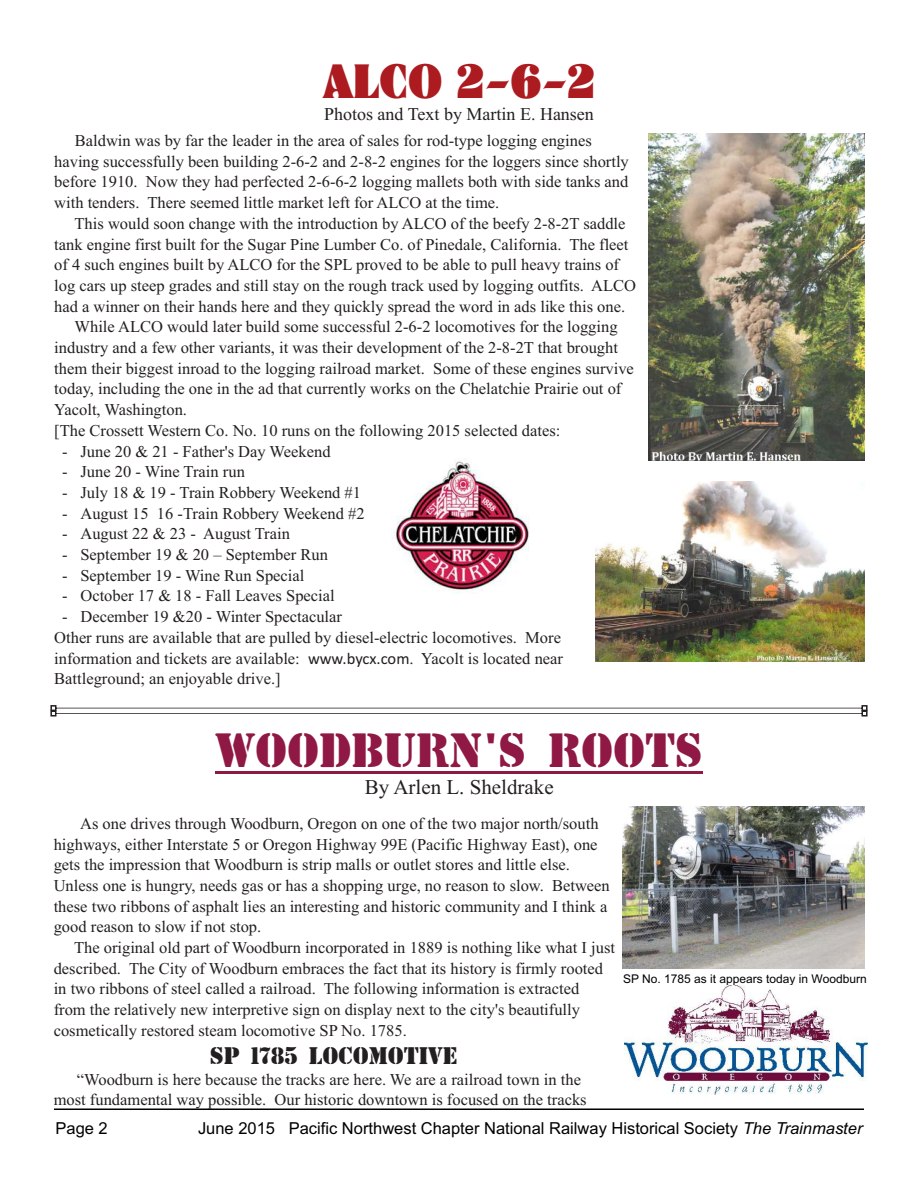
<style>
.page{position:relative;width:918px;height:1188px;background:#fff}
.page>*{position:absolute;margin:0;border:0;box-sizing:border-box;transform-origin:0 0}
.t1{font:48px "Steamer";color:#8f1844}
.t2{font:48px "Pickwick";color:#ac1b20}
.t3{font:24px "Steamer";color:#231f20}
.t4{font:21px "Times New Roman";color:#231f20}
.t5{font:18px "Times New Roman";color:#231f20}
.t6{font:16.5px/20.7px "Times New Roman";color:#231f20}
.t7{font:16.5px "Arial";color:#000}
.t8{font:12px "Arial";color:#000}
.s1{font-family:"Calibri"}
.s2{font-style:italic}
</style>
<div class="page">
<hr style="left:54px;top:1109px;width:810px;height:1px;background:#000">
<svg style="left:50px;top:705px;width:818px;height:12px"></svg>
<img style="left:391px;top:461px;width:138px;height:132px">
<img style="left:649px;top:134px;width:216px;height:326px">
<img style="left:596px;top:481px;width:269px;height:180px">
<hr style="left:215px;top:771px;width:488px;height:2px;background:#8f1844">
<img style="left:622px;top:807px;width:243px;height:162px">
<img style="left:624px;top:985px;width:243px;height:110px">
<h1 class="t2" style="left:324px;top:54px;width:274px">ALCO 2-6-2</h1>
<p class="t5" style="left:324px;top:108px;width:271px">Photos and Text by Martin E. Hansen</p>
<p class="t6" style="left:54px;top:132px;width:576px;text-indent:21px">Baldwin was by far the leader in the area of sales for rod-type logging engines having successfully been building 2-6-2 and 2-8-2 engines for the loggers since shortly before 1910. Now they had perfected 2-6-6-2 logging mallets both with side tanks and with tenders. There seemed little market left for ALCO at the time.</p>
<p class="t6" style="left:75px;top:215px;width:552px">This would soon change with the introduction by ALCO of the beefy 2-8-2T saddle</p>
<p class="t6" style="left:54px;top:235px;width:576px">tank engine first built for the Sugar Pine Lumber Co. of Pinedale, California. The fleet</p>
<p class="t6" style="left:54px;top:256px;width:566px">of 4 such engines built by ALCO for the SPL proved to be able to pull heavy trains of</p>
<p class="t6" style="left:54px;top:277px;width:583px">log cars up steep grades and still stay on the rough track used by logging outfits. ALCO</p>
<p class="t6" style="left:54px;top:297px;width:572px">had a winner on their hands here and they quickly spread the word in ads like this one.</p>
<p class="t6" style="left:75px;top:318px;width:545px">While ALCO would later build some successful 2-6-2 locomotives for the logging</p>
<p class="t6" style="left:54px;top:339px;width:565px">industry and a few other variants, it was their development of the 2-8-2T that brought</p>
<p class="t6" style="left:54px;top:359px;width:581px">them their biggest inroad to the logging railroad market. Some of these engines survive</p>
<p class="t6" style="left:54px;top:380px;width:569px">today, including the one in the ad that currently works on the Chelatchie Prairie out of</p>
<p class="t6" style="left:54px;top:401px;width:134px">Yacolt, Washington.</p>
<p class="t6" style="left:54px;top:422px;width:508px">[The Crossett Western Co. No. 10 runs on the following 2015 selected dates:</p>
<p class="t6" style="left:62px;top:442px;width:270px">- June 20 &amp; 21 - Father's Day Weekend</p>
<p class="t6" style="left:62px;top:463px;width:184px">- June 20 - Wine Train run</p>
<p class="t6" style="left:62px;top:484px;width:301px">- July 18 &amp; 19 - Train Robbery Weekend #1</p>
<p class="t6" style="left:62px;top:504px;width:304px">- August 15 16 -Train Robbery Weekend #2</p>
<p class="t6" style="left:62px;top:525px;width:229px">- August 22 &amp; 23 - August Train</p>
<p class="t6" style="left:62px;top:546px;width:267px">- September 19 &amp; 20 – September Run</p>
<p class="t6" style="left:62px;top:566px;width:244px">- September 19 - Wine Run Special</p>
<p class="t6" style="left:62px;top:587px;width:274px">- October 17 &amp; 18 - Fall Leaves Special</p>
<p class="t6" style="left:54px;top:608px;width:510px;text-indent:8px">- December 19 &amp;20 - Winter Spectacular<br>Other runs are available that are pulled by diesel-electric locomotives. More information and tickets are available: <span class="s1">www.bycx.com</span>. Yacolt is located near Battleground; an enjoyable drive.]</p>
<h1 class="t1" style="left:215px;top:721px;width:489px">WOODBURN'S ROOTS</h1>
<p class="t4" style="left:365px;top:780px;width:190px">By Arlen L. Sheldrake</p>
<p class="t6" style="left:54px;top:815px;width:558px;text-indent:26px">As one drives through Woodburn, Oregon on one of the two major north/south highways, either Interstate 5 or Oregon Highway 99E (Pacific Highway East), one gets the impression that Woodburn is strip malls or outlet stores and little else.<br>Unless one is hungry, needs gas or has a shopping urge, no reason to slow. Between these two ribbons of asphalt lies an interesting and historic community and I think a good reason to slow if not stop.</p>
<p class="t6" style="left:54px;top:939px;width:563px;text-indent:20px">The original old part of Woodburn incorporated in 1889 is nothing like what I just described. The City of Woodburn embraces the fact that its history is firmly rooted in two ribbons of steel called a railroad. The following information is extracted from the relatively new interpretive sign on display next to the city's beautifully cosmetically restored steam locomotive SP No. 1785.</p>
<h2 class="t3" style="left:210px;top:1041px;width:249px">SP 1785 LOCOMOTIVE</h2>
<p class="t6" style="left:54px;top:1070px;width:534px;text-indent:23px">“Woodburn is here because the tracks are here. We are a railroad town in the most fundamental way possible. Our historic downtown is focused on the tracks</p>
<p class="t8" style="left:623px;top:975px;width:245px">SP No. 1785 as it appears today in Woodburn</p>
<p class="t7" style="left:56px;top:1122px;width:54px">Page 2</p>
<p class="t7" style="left:198px;top:1122px;width:666px">June 2015 Pacific Northwest Chapter National Railway Historical Society <span class="s2">The Trainmaster</span></p>
</div>
